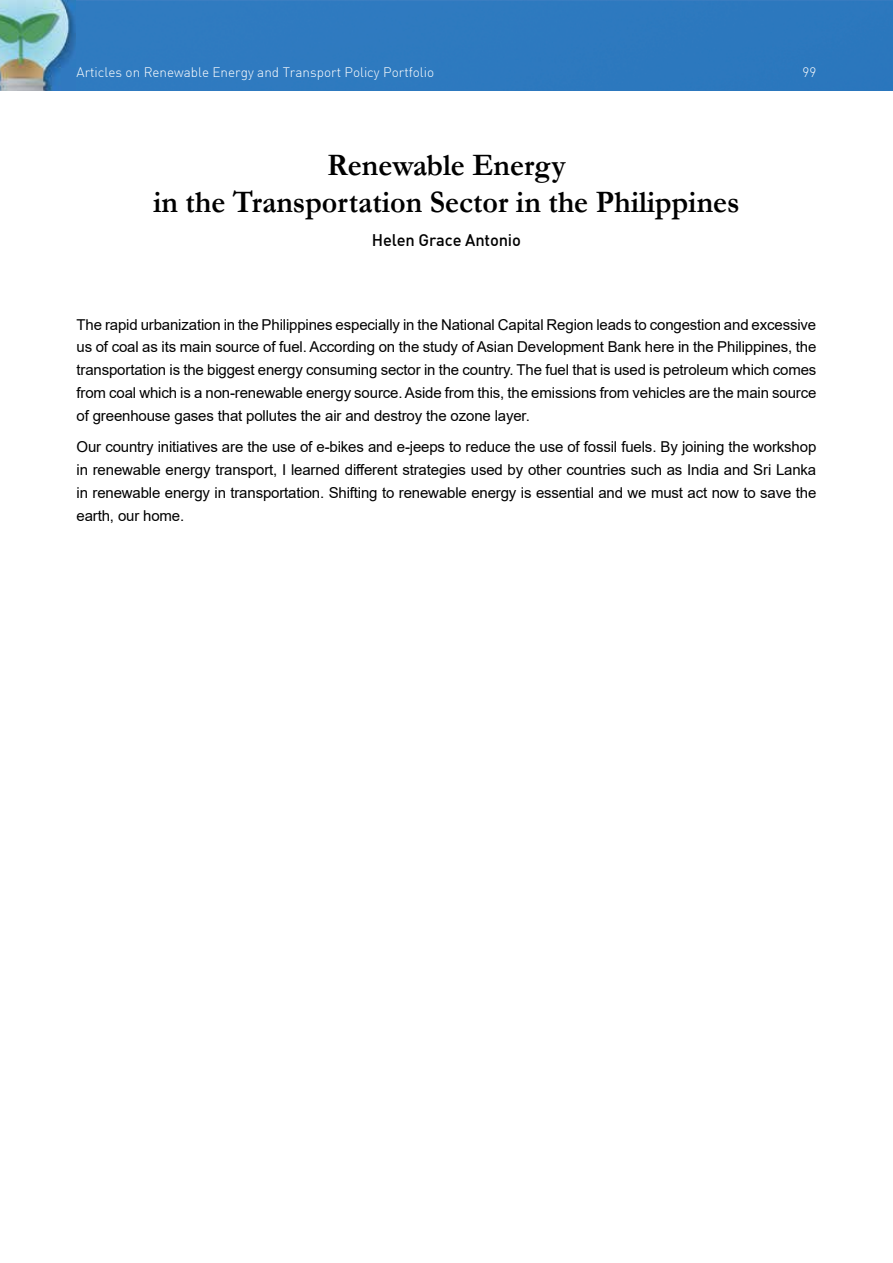
<style>
.page{position:relative;width:893px;height:1263px;background:#fff}
.page>*{position:absolute;margin:0;border:0;box-sizing:border-box;transform-origin:0 0}
.t1{font:700 31.5px/37.8px "Garamond";color:#000;text-align:center;scale:.95 1}
.t2{font:16.5px "Dinmed";letter-spacing:-.01em;color:#000}
.t3{font:15px/22.8px "Arial";letter-spacing:-.01em;color:#000;text-align:justify}
.t4{font:13.5px "Dinlig";color:#fff}
</style>
<div class="page">
<div style="left:75px;top:0;width:818px;height:90px;background:#2e7abf"></div>
<img style="left:0;top:0;width:75px;height:90px">
<p class="t4" style="left:77px;top:64px;width:359px">Articles on Renewable Energy and Transport Policy Portfolio</p>
<p class="t4" style="left:803px;top:64px;width:15px">99</p>
<h1 class="t1" style="left:153px;top:146px;width:619px">Renewable Energy<br>in the Transportation Sector in the Philippines</h1>
<p class="t2" style="left:372px;top:230px;width:151px">Helen Grace Antonio</p>
<p class="t3" style="left:77px;top:313px;width:741px">The rapid urbanization in the Philippines especially in the National Capital Region leads to congestion and excessive us of coal as its main source of fuel. According on the study of Asian Development Bank here in the Philippines, the transportation is the biggest energy consuming sector in the country. The fuel that is used is petroleum which comes from coal which is a non-renewable energy source. Aside from this, the emissions from vehicles are the main source of greenhouse gases that pollutes the air and destroy the ozone layer.</p>
<p class="t3" style="left:77px;top:435px;width:741px">Our country initiatives are the use of e-bikes and e-jeeps to reduce the use of fossil fuels. By joining the workshop in renewable energy transport, I learned different strategies used by other countries such as India and Sri Lanka in renewable energy in transportation. Shifting to renewable energy is essential and we must act now to save the earth, our home.</p>
</div>
